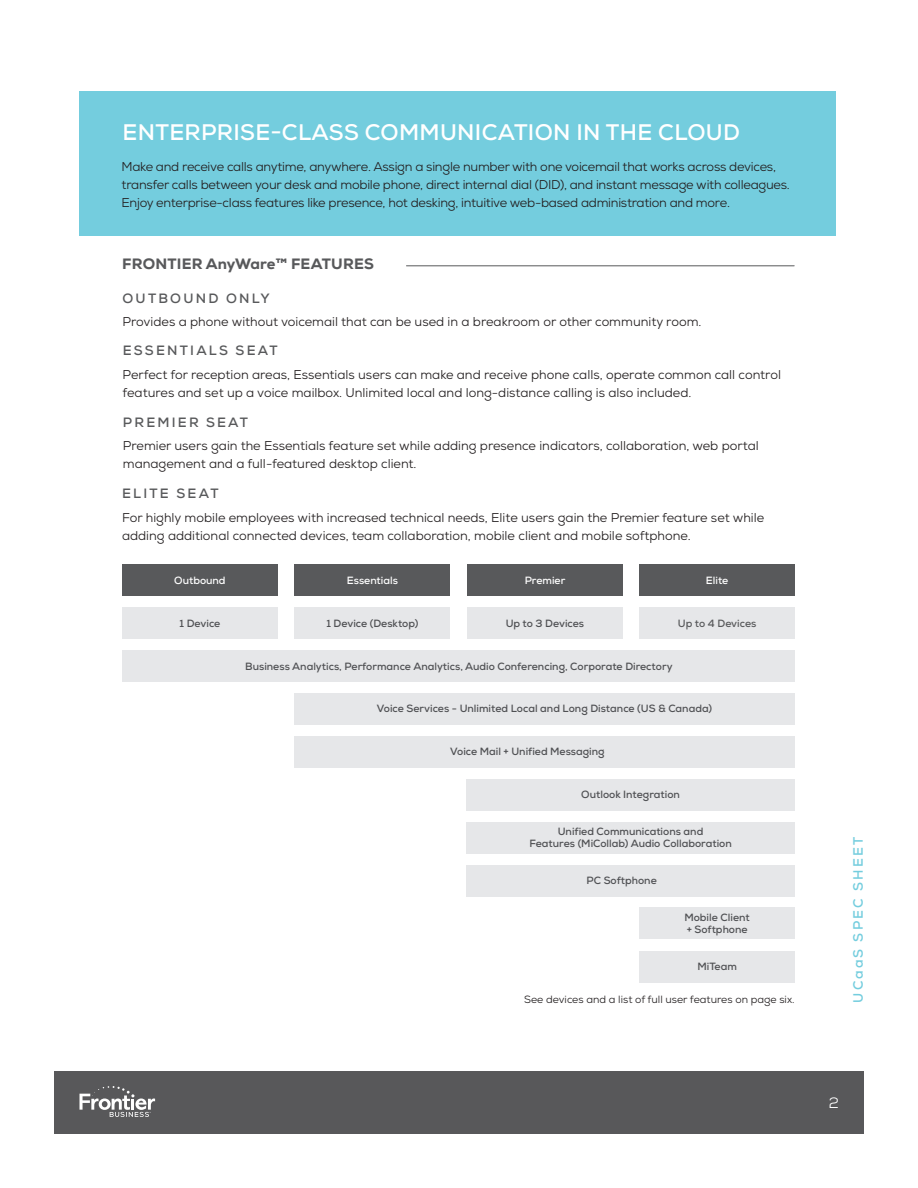
<style>
.page{position:relative;width:918px;height:1188px;background:#fff}
.page>*{position:absolute;margin:0;border:0;box-sizing:border-box;transform-origin:0 0}
.t1{font:700 22.5px "Nexa";letter-spacing:.015em;color:#fff}
.t2{font:800 15px "Nexa";letter-spacing:.015em;color:#58595b}
.t3{font:15px "Nexa";color:#fff}
.t4{font:700 13.5px "Nexa";letter-spacing:.165em;color:#58595b}
.t5{font:700 13.5px "Nexa";letter-spacing:.16em;color:#74cdde}
.t6{font:12.75px/18px "Nexa";color:#231f20}
.t7{font:12.75px/18px "Nexa";letter-spacing:-.02em;color:#231f20}
.t8{font:700 10.5px/12px "Nexa";color:#58595b}
.t9{font:10.5px "Nexa";color:#231f20}
.t10{font:700 10.5px "Nexa";color:#fff}
</style>
<div class="page">
<div style="left:54px;top:1071px;width:810px;height:63px;background:#58585a"></div>
<svg style="left:79px;top:1086px;width:76px;height:31px"></svg>
<div style="left:80px;top:91px;width:756px;height:145px;background:#74cdde"></div>
<div style="left:639px;top:951px;width:156px;height:31px;background:#e6e7e9"></div>
<div style="left:639px;top:907px;width:156px;height:32px;background:#e6e7e9"></div>
<div style="left:466px;top:865px;width:329px;height:31px;background:#e6e7e9"></div>
<div style="left:466px;top:822px;width:329px;height:31px;background:#e6e7e9"></div>
<div style="left:466px;top:779px;width:329px;height:31px;background:#e6e7e9"></div>
<div style="left:294px;top:736px;width:501px;height:32px;background:#e6e7e9"></div>
<div style="left:294px;top:693px;width:501px;height:32px;background:#e6e7e9"></div>
<div style="left:122px;top:650px;width:673px;height:32px;background:#e6e7e9"></div>
<div style="left:122px;top:607px;width:156px;height:32px;background:#e6e7e9"></div>
<div style="left:122px;top:564px;width:156px;height:32px;background:#58595b"></div>
<div style="left:295px;top:564px;width:155px;height:32px;background:#58595b"></div>
<div style="left:467px;top:564px;width:156px;height:32px;background:#58595b"></div>
<div style="left:639px;top:564px;width:156px;height:32px;background:#58595b"></div>
<div style="left:295px;top:607px;width:155px;height:32px;background:#e6e7e9"></div>
<div style="left:467px;top:607px;width:156px;height:32px;background:#e6e7e9"></div>
<div style="left:639px;top:607px;width:156px;height:32px;background:#e6e7e9"></div>
<hr style="left:406px;top:265px;width:388px;height:1px;background:#58595b">
<h1 class="t1" style="left:123px;top:117px;width:619px">ENTERPRISE-CLASS COMMUNICATION IN THE CLOUD</h1>
<p class="t7" style="left:122px;top:158px;width:670px">Make and receive calls anytime, anywhere. Assign a single number with one voicemail that works across devices, transfer calls between your desk and mobile phone, direct internal dial (DID), and instant message with colleagues.<br>Enjoy enterprise-class features like presence, hot desking, intuitive web-based administration and more.</p>
<p class="t2" style="left:122px;top:254px;width:253px">FRONTIER AnyWare™ FEATURES</p>
<p class="t4" style="left:123px;top:290px;width:149px">OUTBOUND ONLY</p>
<p class="t6" style="left:122px;top:312px;width:581px">Provides a phone without voicemail that can be used in a breakroom or other community room.</p>
<p class="t4" style="left:123px;top:342px;width:157px">ESSENTIALS SEAT</p>
<p class="t6" style="left:123px;top:366px;width:660px">Perfect for reception areas, Essentials users can make and receive phone calls, operate common call control features and set up a voice mailbox. Unlimited local and long-distance calling is also included.</p>
<p class="t4" style="left:123px;top:413px;width:127px">PREMIER SEAT</p>
<p class="t6" style="left:123px;top:437px;width:638px">Premier users gain the Essentials feature set while adding presence indicators, collaboration, web portal management and a full-featured desktop client.</p>
<p class="t4" style="left:122px;top:485px;width:98px">ELITE SEAT</p>
<p class="t6" style="left:122px;top:508px;width:644px">For highly mobile employees with increased technical needs, Elite users gain the Premier feature set while adding additional connected devices, team collaboration, mobile client and mobile softphone.</p>
<p class="t10" style="left:174px;top:574px;width:53px">Outbound</p>
<p class="t10" style="left:347px;top:574px;width:53px">Essentials</p>
<p class="t10" style="left:525px;top:574px;width:42px">Premier</p>
<p class="t10" style="left:706px;top:574px;width:24px">Elite</p>
<p class="t8" style="left:180px;top:617px;width:42px">1 Device</p>
<p class="t8" style="left:326px;top:617px;width:94px">1 Device (Desktop)</p>
<p class="t8" style="left:506px;top:617px;width:80px">Up to 3 Devices</p>
<p class="t8" style="left:678px;top:617px;width:80px">Up to 4 Devices</p>
<p class="t8" style="left:245px;top:660px;width:429px">Business Analytics, Performance Analytics, Audio Conferencing, Corporate Directory</p>
<p class="t8" style="left:377px;top:703px;width:337px">Voice Services - Unlimited Local and Long Distance (US &amp; Canada)</p>
<p class="t8" style="left:450px;top:746px;width:156px">Voice Mail + Unified Messaging</p>
<p class="t8" style="left:581px;top:789px;width:100px">Outlook Integration</p>
<p class="t8" style="left:529px;top:825px;width:204px;text-align:center">Unified Communications and<br>Features (MiCollab) Audio Collaboration</p>
<p class="t8" style="left:586px;top:875px;width:72px">PC Softphone</p>
<p class="t8" style="left:685px;top:911px;width:67px">Mobile Client + Softphone</p>
<p class="t8" style="left:697px;top:961px;width:41px">MiTeam</p>
<p class="t9" style="left:524px;top:992px;width:272px">See devices and a list of full user features on page six.</p>
<p class="t5" style="left:850px;top:1003px;width:168px;rotate:-90deg">UCaaS SPEC SHEET</p>
<p class="t3" style="left:829px;top:1094px;width:12px">2</p>
</div>
